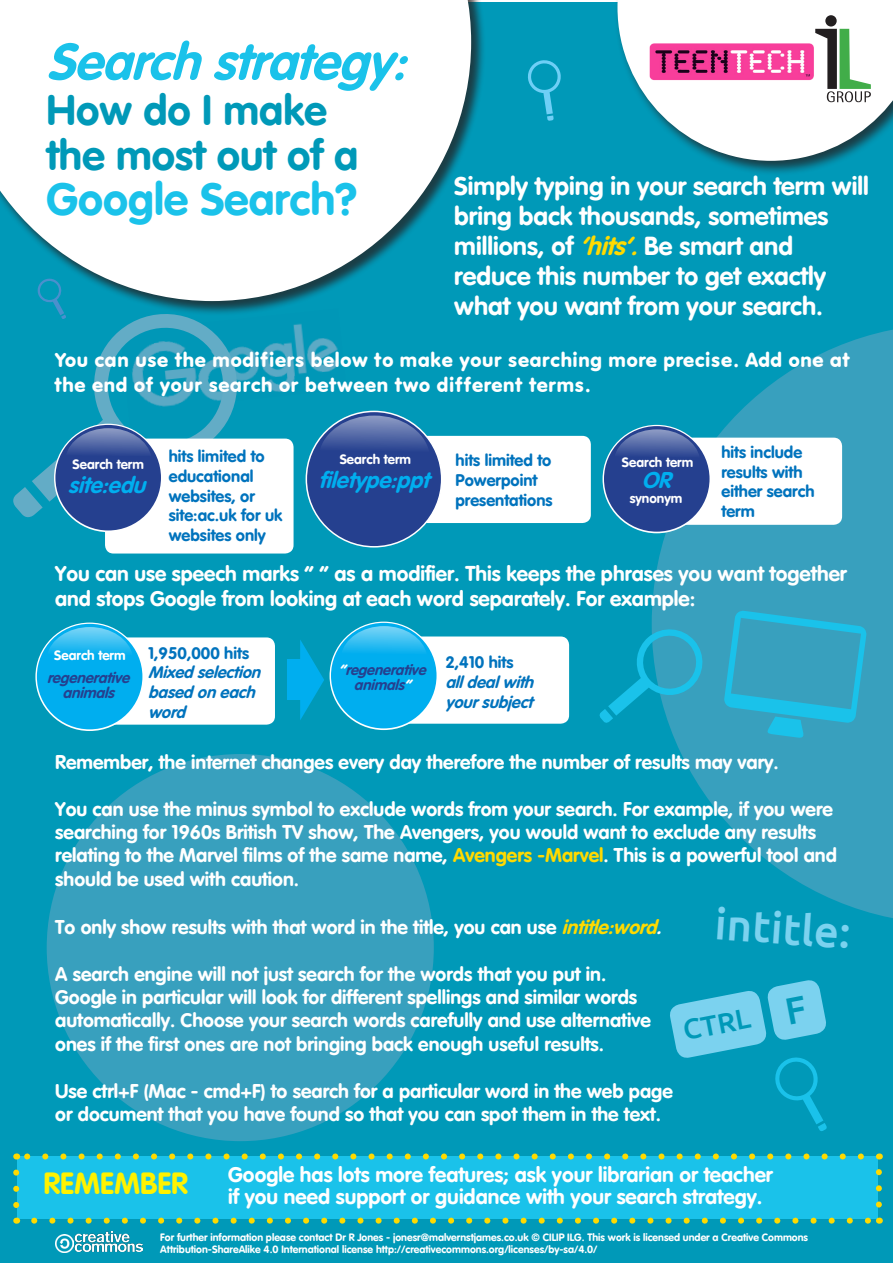
<style>
.page{position:relative;width:893px;height:1263px;background:#fff}
.page>*{position:absolute;margin:0;border:0;box-sizing:border-box;transform-origin:0 0}
.t1{font:italic 700 51px "VAG Rounded";color:#1ac2ea}
.t2{font:45px "VAG Rounded Bold";color:#1ac2ea}
.t3{font:500 43.8px "Ubuntu";color:#7bd2ef}
.t4{font:42px "VAG Rounded Bold";color:#0099b8}
.t5{font:30px "VAG Rounded Bold";color:#fff200}
.t6{font:500 28.35px "Ubuntu";color:#0099b8}
.t7{font:25.5px/30px "VAG Rounded Bold";color:#fff}
.t8{font:italic 700 22.5px "VAG Rounded";color:#00aeef}
.t9{font:21px/25.2px "VAG Rounded Bold";color:#fff}
.t10{font:21px/25.2px "VAG Round";color:#fff}
.t11{font:19.5px/23.4px "VAG Rounded Bold";color:#fff}
.t12{font:16.5px "VAG Rounded Bold";color:#0073bd}
.t13{font:italic 700 16.5px/19.8px "VAG Rounded";color:#0073bd}
.t14{font:italic 700 15px/15px "VAG Rounded";color:#25408f;text-align:center}
.t15{font:italic 700 14.7px/15px "VAG Rounded";color:#25408f;text-align:center}
.t16{font:13.5px "VAG Rounded Bold";color:#fff}
.t17{font:10.5px/12px "VAG Rounded Bold";color:#fff}
.s1{font-family:"VAG Rounded";font-weight:700;font-style:italic;color:#ffda00}
.s2{color:#fff}
.s3{color:#ffda00}
.s4{font-family:"VAG Rounded";font-weight:700;font-style:italic}
</style>
<div class="page">
<div style="left:0;top:2px;width:893px;height:1261px;background:#0099b8"></div>
<svg style="left:652px;top:329px;width:241px;height:589px;fill:#38a0be"></svg>
<div style="left:47px;top:754px;width:387px;height:387px;background:#38a0be;border-radius:50%"></div>
<div style="left:0;top:0;width:486px;height:316px;background:#231f20;opacity:.75"></div>
<svg style="left:0;top:0;width:471px;height:301px;background:#e1f1f4"></svg>
<div style="left:17px;top:1156px;width:861px;height:62px;background:#1ac2ea"></div>
<svg style="left:13px;top:1172px;width:6px;height:36px"></svg>
<svg style="left:34px;top:1218px;width:836px;height:6px"></svg>
<svg style="left:25px;top:1153px;width:836px;height:6px"></svg>
<svg style="left:876px;top:1153px;width:6px;height:51px"></svg>
<svg style="left:10px;top:306px;width:65px;height:215px"></svg>
<svg style="left:724px;top:610px;width:143px;height:128px;background:#31a7c8"></svg>
<svg style="left:599px;top:625px;width:107px;height:99px"></svg>
<div style="left:86px;top:637px;width:189px;height:88px;background:#fff;border-radius:9px"></div>
<svg style="left:35px;top:623px;width:109px;height:108px"></svg>
<div style="left:37px;top:624px;width:105px;height:105px;background:#00aeef;border-radius:50%"></div>
<svg style="left:47px;top:627px;width:86px;height:27px"></svg>
<div style="left:381px;top:636px;width:188px;height:88px;background:#fff;border-radius:9px"></div>
<svg style="left:330px;top:622px;width:108px;height:108px"></svg>
<div style="left:331px;top:623px;width:106px;height:105px;background:#00aeef;border-radius:50%"></div>
<svg style="left:341px;top:626px;width:86px;height:27px"></svg>
<div style="left:288px;top:659px;width:24px;height:40px;background:#00aeef"></div>
<svg style="left:300px;top:640px;width:24px;height:80px"></svg>
<svg style="left:528px;top:60px;width:33px;height:61px"></svg>
<div style="left:614px;top:0;width:279px;height:176px;background:#231f20;opacity:.75"></div>
<svg style="left:617px;top:0;width:276px;height:161px;background:#cacdda"></svg>
<img style="left:74px;top:1231px;width:68px;height:21px">
<img style="left:56px;top:1234px;width:18px;height:18px">
<div style="left:402px;top:436px;width:189px;height:87px;background:#fff;border-radius:9px"></div>
<div style="left:306px;top:411px;width:136px;height:136px;background:#25408f;border-radius:50%"></div>
<div style="left:105px;top:439px;width:189px;height:114px;background:#fff;border-radius:9px"></div>
<svg style="left:54px;top:424px;width:108px;height:108px"></svg>
<div style="left:55px;top:425px;width:106px;height:105px;background:#25408f;border-radius:50%"></div>
<svg style="left:36px;top:277px;width:393px;height:180px"></svg>
<div style="left:654px;top:438px;width:188px;height:87px;background:#fff;border-radius:9px"></div>
<svg style="left:603px;top:425px;width:108px;height:108px"></svg>
<div style="left:604px;top:426px;width:105px;height:106px;background:#25408f;border-radius:50%"></div>
<svg style="left:614px;top:429px;width:86px;height:27px"></svg>
<svg style="left:670px;top:980px;width:157px;height:151px"></svg>
<p class="t1" style="left:47px;top:32px;width:360px">Search strategy:</p>
<p class="t4" style="left:47px;top:85px;width:282px">How do I make</p>
<p class="t4" style="left:47px;top:130px;width:313px">the most out of a</p>
<p class="t2" style="left:47px;top:173px;width:312px">Google Search?</p>
<p class="t7" style="left:454px;top:170px;width:416px">Simply typing in your search term will bring back thousands, sometimes millions, of <span class="s1">‘hits’.</span> Be smart and reduce this number to get exactly what you want from your search.</p>
<p class="t10" style="left:54px;top:347px;width:798px">You can use the modifiers below to make your searching more precise. Add one at the end of your search or between two different terms.</p>
<p class="t16" style="left:73px;top:456px;width:73px">Search term</p>
<p class="t8" style="left:68px;top:471px;width:78px">site:edu</p>
<p class="t12" style="left:169px;top:446px;width:97px">hits limited to</p>
<p class="t12" style="left:169px;top:466px;width:86px">educational</p>
<p class="t12" style="left:169px;top:486px;width:88px">websites, or</p>
<p class="t12" style="left:169px;top:506px;width:115px">site:ac.uk for uk</p>
<p class="t12" style="left:169px;top:526px;width:99px">websites only</p>
<p class="t16" style="left:340px;top:451px;width:73px">Search term</p>
<p class="t8" style="left:319px;top:466px;width:111px">filetype:ppt</p>
<p class="t12" style="left:455px;top:451px;width:97px">hits limited to</p>
<p class="t12" style="left:455px;top:471px;width:83px">Powerpoint</p>
<p class="t12" style="left:455px;top:490px;width:99px">presentations</p>
<p class="t16" style="left:622px;top:454px;width:73px">Search term</p>
<p class="t8" style="left:642px;top:467px;width:30px">OR</p>
<p class="t16" style="left:630px;top:490px;width:54px">synonym</p>
<p class="t12" style="left:721px;top:442px;width:82px">hits include</p>
<p class="t12" style="left:721px;top:462px;width:83px">results with</p>
<p class="t12" style="left:721px;top:482px;width:95px">either search</p>
<p class="t12" style="left:721px;top:502px;width:35px">term</p>
<p class="t9" style="left:55px;top:561px;width:793px">You can use speech marks “ “ as a modifier. This keeps the phrases you want together and stops Google from looking at each word separately. For example:</p>
<p class="t16" style="left:54px;top:648px;width:73px">Search term</p>
<p class="t14" style="left:47px;top:670px;width:84px">regenerative animals</p>
<p class="t12" style="left:148px;top:643px;width:102px">1,950,000 hits</p>
<p class="t13" style="left:148px;top:663px;width:113px">Mixed selection</p>
<p class="t13" style="left:148px;top:682px;width:108px">based on each word</p>
<p class="t15" style="left:339px;top:662px;width:88px"><span class="s2">“</span>regenerative animals<span class="s2">”</span></p>
<p class="t12" style="left:445px;top:653px;width:70px">2,410 hits</p>
<p class="t13" style="left:445px;top:672px;width:89px">all deal with</p>
<p class="t13" style="left:445px;top:692px;width:88px">your subject</p>
<p class="t11" style="left:55px;top:750px;width:725px">Remember, the internet changes every day therefore the number of results may vary.</p>
<p class="t11" style="left:55px;top:797px;width:783px">You can use the minus symbol to exclude words from your search. For example, if you were searching for 1960s British TV show, The Avengers, you would want to exclude any results relating to the Marvel films of the same name, <span class="s3">Avengers -Marvel</span>. This is a powerful tool and should be used with caution.</p>
<p class="t11" style="left:55px;top:915px;width:608px">To only show results with that word in the title, you can use <span class="s1">intitle:word</span><span class="s4">.</span></p>
<p class="t11" style="left:55px;top:962px;width:597px">A search engine will not just search for the words that you put in.<br>Google in particular will look for different spellings and similar words automatically. Choose your search words carefully and use alternative ones if the first ones are not bringing back enough useful results.</p>
<p class="t11" style="left:55px;top:1079px;width:619px">Use ctrl+F (Mac - cmd+F) to search for a particular word in the web page or document that you have found so that you can spot them in the text.</p>
<p class="t3" style="left:717px;top:895px;width:138px;rotate:4deg">intitle:</p>
<p class="t6" style="left:680px;top:1013px;width:70px;rotate:-11deg">CTRL</p>
<p class="t5" style="left:44px;top:1166px;width:146px">REMEMBER</p>
<p class="t9" style="left:228px;top:1161px;width:546px">Google has lots more features; ask your librarian or teacher</p>
<p class="t9" style="left:228px;top:1184px;width:536px">if you need support or guidance with your search strategy.</p>
<p class="t17" style="left:160px;top:1231px;width:649px">For further information please contact Dr R Jones - jonesr@malvernstjames.co.uk © CILIP ILG. This work is licensed under a Creative Commons<br>Attribution-ShareAlike 4.0 International license http://creativecommons.org/licenses/by-sa/4.0/</p>
</div>
